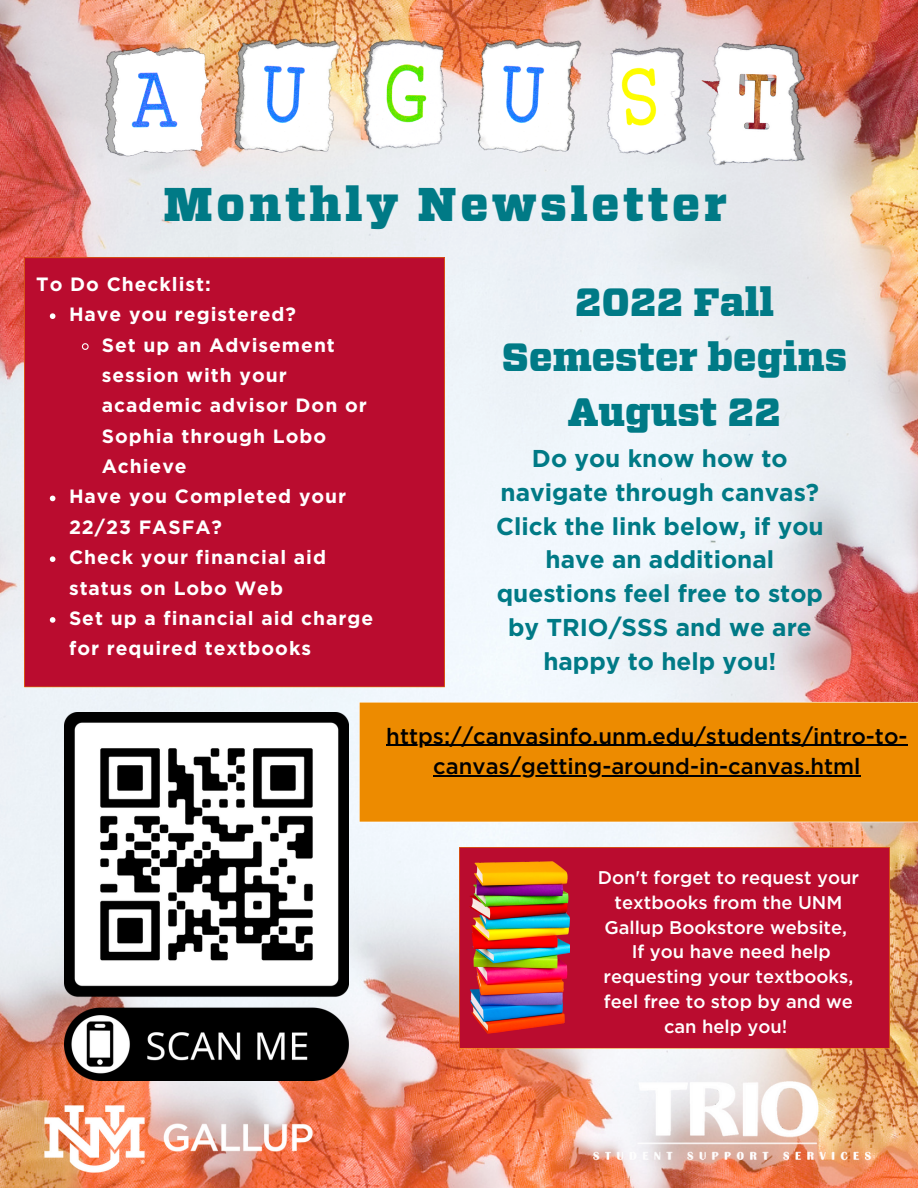
<style>
.page{position:relative;width:918px;height:1188px;background:#fff}
.page>*{position:absolute;margin:0;border:0;box-sizing:border-box;transform-origin:0 0}
.t1{font:900 47.25px "Vitesse";letter-spacing:.075em;color:#007a86}
.t2{font:900 39.45px/55.2px "Vitesse";color:#007a86;text-align:center}
.t3{font:700 24.3px/33.8px "Gotham";color:#007a86;text-align:center}
.t4{font:500 22.05px/30.3px "Gotham";color:#000;text-align:center}
.t5{font:700 19.2px "Gotham";letter-spacing:.05em;color:#fff}
.t6{font:500 18.3px/24.8px "Gotham";color:#fff;text-align:center}
</style>
<div class="page">
<img style="left:0;top:0;width:918px;height:1188px">
<div style="left:359px;top:702px;width:559px;height:120px;background:#ed8b00"></div>
<hr style="left:359px;top:703px;width:1px;height:119px;background:#fff">
<hr style="left:917px;top:703px;width:1px;height:119px;background:#fff">
<hr style="left:360px;top:822px;width:558px;height:1px;background:#fff">
<hr style="left:360px;top:702px;width:558px;height:1px;background:#fff">
<div style="left:24px;top:258px;width:421px;height:429px;background:#ba0c2f"></div>
<hr style="left:24px;top:258px;width:1px;height:429px;background:#ed8b00">
<hr style="left:444px;top:258px;width:1px;height:429px;background:#ed8b00">
<hr style="left:25px;top:687px;width:419px;height:1px;background:#ed8b00">
<hr style="left:25px;top:257px;width:419px;height:1px;background:#ed8b00">
<img style="left:98px;top:0;width:722px;height:188px">
<div style="left:459px;top:847px;width:431px;height:201px;background:#ba0c2f"></div>
<hr style="left:459px;top:848px;width:1px;height:200px;background:#ed8b00">
<hr style="left:889px;top:848px;width:1px;height:200px;background:#ed8b00">
<hr style="left:460px;top:1048px;width:429px;height:1px;background:#ed8b00">
<hr style="left:460px;top:847px;width:429px;height:1px;background:#ed8b00">
<img style="left:469px;top:862px;width:100px;height:172px">
<img style="left:65px;top:713px;width:283px;height:368px">
<img style="left:24px;top:1086px;width:308px;height:102px">
<img style="left:593px;top:1073px;width:278px;height:98px">
<svg style="left:50px;top:313px;width:5px;height:6px"></svg>
<svg style="left:81px;top:343px;width:8px;height:7px"></svg>
<svg style="left:50px;top:496px;width:5px;height:5px"></svg>
<svg style="left:50px;top:556px;width:5px;height:6px"></svg>
<svg style="left:50px;top:617px;width:5px;height:6px"></svg>
<hr style="left:386px;top:745px;width:522px;height:1px;background:#000">
<hr style="left:433px;top:775px;width:428px;height:1px;background:#000">
<h1 class="t1" style="left:164px;top:176px;width:565px">Monthly Newsletter</h1>
<p class="t5" style="left:36px;top:272px;width:176px">To Do Checklist:</p>
<p class="t5" style="left:69px;top:303px;width:228px">Have you registered?</p>
<p class="t5" style="left:102px;top:333px;width:235px">Set up an Advisement</p>
<p class="t5" style="left:102px;top:364px;width:187px">session with your</p>
<p class="t5" style="left:102px;top:394px;width:267px">academic advisor Don or</p>
<p class="t5" style="left:102px;top:424px;width:226px">Sophia through Lobo</p>
<p class="t5" style="left:102px;top:455px;width:86px">Achieve</p>
<p class="t5" style="left:69px;top:485px;width:279px">Have you Completed your</p>
<p class="t5" style="left:69px;top:515px;width:154px">22/23 FASFA?</p>
<p class="t5" style="left:69px;top:546px;width:258px">Check your financial aid</p>
<p class="t5" style="left:69px;top:576px;width:216px">status on Lobo Web</p>
<p class="t5" style="left:69px;top:607px;width:306px">Set up a financial aid charge</p>
<p class="t5" style="left:69px;top:637px;width:244px">for required textbooks</p>
<h2 class="t2" style="left:502px;top:274px;width:347px">2022 Fall<br>Semester begins<br>August 22</h2>
<p class="t3" style="left:496px;top:441px;width:329px">Do you know how to navigate through canvas?<br>Click the link below, if you have an additional questions feel free to stop by TRIO/SSS and we are happy to help you!</p>
<p class="t4" style="left:386px;top:720px;width:523px">https://canvasinfo.unm.edu/students/intro-to&shy;canvas/getting-around-in-canvas.html</p>
<p class="t6" style="left:598px;top:865px;width:263px">Don't forget to request your textbooks from the UNM<br>Gallup Bookstore website,<br>If you have need help requesting your textbooks, feel free to stop by and we can help you!</p>
</div>
